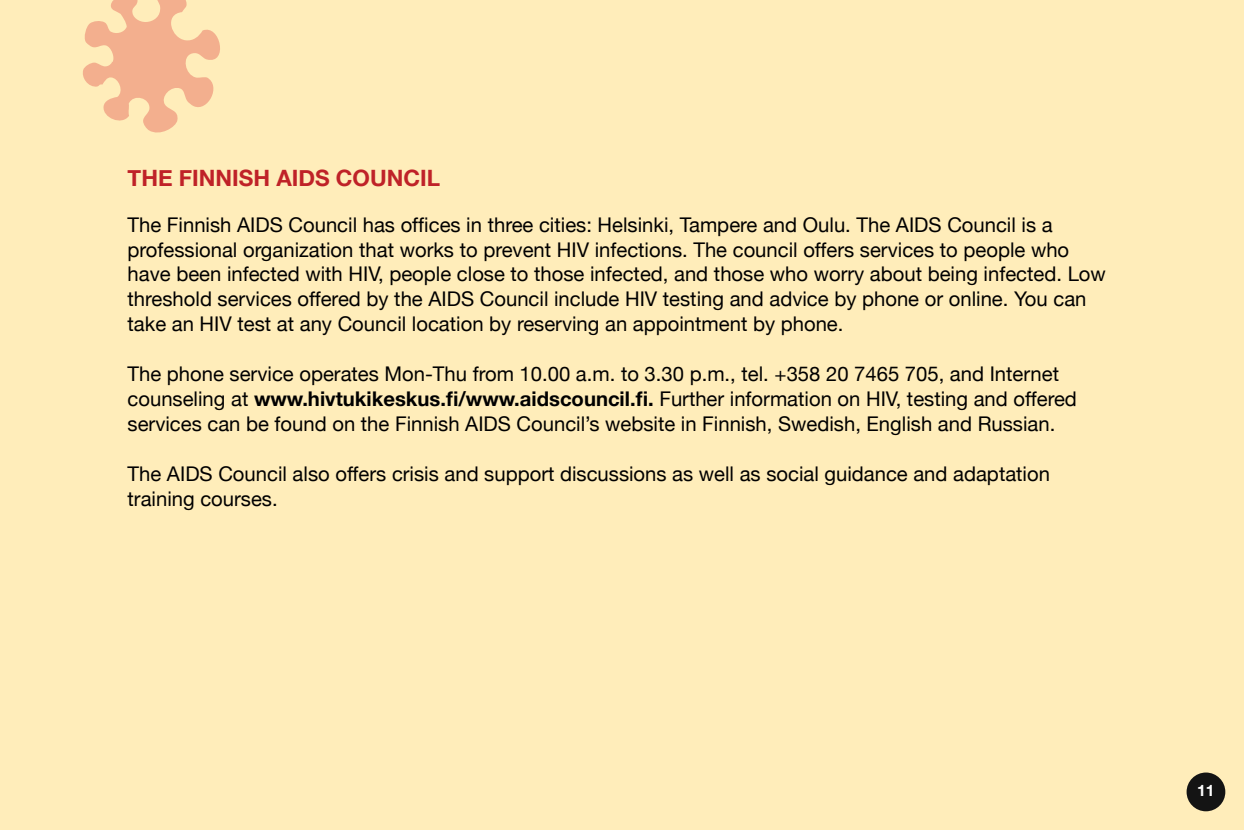
<style>
.page{position:relative;width:1244px;height:830px;background:#fff}
.page>*{position:absolute;margin:0;border:0;box-sizing:border-box;transform-origin:0 0}
.t1{font:700 22.5px "Helvetica Neue";color:#bf2228}
.t2{font:20.25px/24.8px "Helvetica Neue";color:#000}
.t3{font:700 15.75px "Helvetica Neue";color:#fff}
.s1{font-weight:700}
</style>
<div class="page">
<div style="left:0;top:0;width:1244px;height:829px;background:#ffedba"></div>
<div style="left:1186px;top:772px;width:39px;height:38px;background:#141414;border-radius:50%"></div>
<svg style="left:83px;top:0;width:137px;height:133px"></svg>
<p class="t1" style="left:128px;top:164px;width:185px">The FinnishAIDSC</p>
<p class="t1" style="left:353px;top:164px;width:89px">ouncil</p>
<p class="t2" style="left:128px;top:212px;width:980px">The Finnish AI DS Council has offices in three cities: Helsinki, Tampere and Oulu. The AI DS Council is a professional organization that works to prevent HIV infections. The council offers services to people who have been infected with HIV, people close to those infected, and those who worry about being infected. Low threshold services offered by the AI DS Council include HIV testing and advice by phone or online. You can take an HIV test at any Council location by reserving an appointment by phone.</p>
<p class="t2" style="left:128px;top:361px;width:951px">The phone service operates Mon-Thu from 10.00 a.m. to 3.30 p.m., tel. +358 20 7465 705, and I nternet counseling at <span class="s1">www.hivtukikeskus.fi/www.aidscouncil.fi.</span> Further information on HIV, testing and offered services can be found on the Finnish AI DS Council’s website in Finnish, Swedish, English and Russian.</p>
<p class="t2" style="left:128px;top:461px;width:924px">The AI DS Council also offers crisis and support discussions as well as social guidance and adaptation training courses.</p>
<p class="t3" style="left:1197px;top:780px;width:19px">11</p>
</div>
